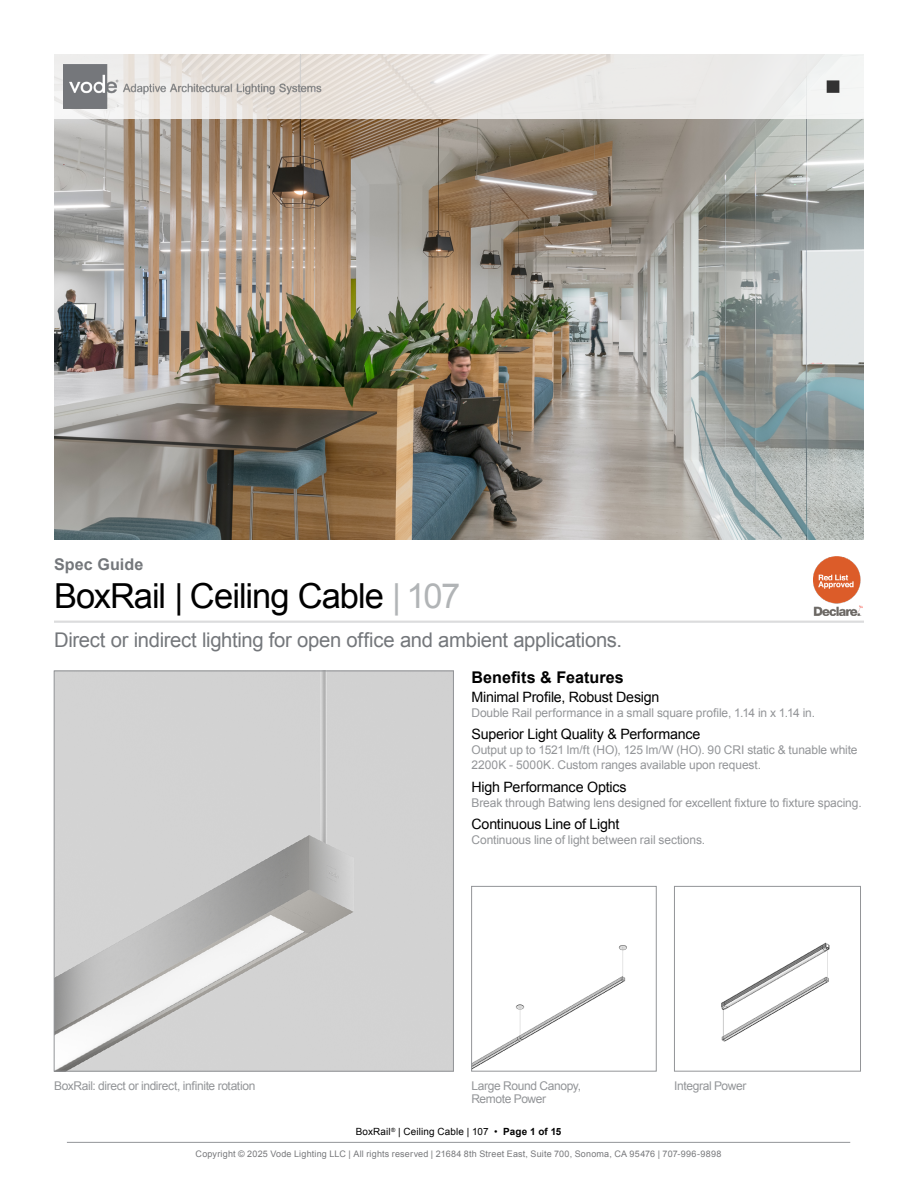
<style>
.page{position:relative;width:918px;height:1188px;background:#fff}
.page>*{position:absolute;margin:0;border:0;box-sizing:border-box;transform-origin:0 0}
.t1{font:34.5px "Arial";letter-spacing:-.03em;color:#000}
.t2{font:20.25px "Arial";letter-spacing:-.015em;color:#74777b}
.t3{font:700 16.2px "Arial";letter-spacing:.005em;color:#000}
.t4{font:700 16.2px "Arial";letter-spacing:.005em;color:#74777b}
.t5{font:14.25px "Arial";letter-spacing:-.015em;color:#000}
.t6{font:12px/15px "Arial";letter-spacing:-.01em;color:#939598}
.t7{font:12px/13.5px "Arial";letter-spacing:-.03em;color:#939598}
.t8{font:9.9px "Arial";letter-spacing:.015em;color:#000}
.t9{font:9px "Arial";letter-spacing:.02em;color:#77787b}
.s1{color:#b1b4b6}
.s2{font-weight:700}
</style>
<div class="page">
<hr style="left:67px;top:1142px;width:783px;height:1px;background:#939598">
<hr style="left:54px;top:621px;width:810px;height:2px;background:#9d9fa2">
<img style="left:54px;top:119px;width:810px;height:421px">
<svg style="left:54px;top:54px;width:810px;height:65px;background:#e9e6e3"></svg>
<img style="left:473px;top:945px;width:154px;height:124px">
<div style="left:471px;top:886px;width:185px;height:185px;border:1px solid #939598"></div>
<img style="left:721px;top:942px;width:109px;height:100px">
<div style="left:674px;top:886px;width:187px;height:185px;border:1px solid #939598"></div>
<img style="left:56px;top:673px;width:396px;height:396px">
<img style="left:64px;top:64px;width:262px;height:44px">
<img style="left:814px;top:556px;width:48px;height:59px">
<img style="left:808px;top:61px;width:50px;height:51px">
<h3 class="t4" style="left:54px;top:553px;width:91px">Spec Guide</h3>
<h1 class="t1" style="left:54px;top:573px;width:408px">BoxRail | Ceiling Cable <span class="s1">| 107</span></h1>
<h2 class="t2" style="left:54px;top:626px;width:570px">Direct or indirect lighting for open office and ambient applications.</h2>
<p class="t7" style="left:54px;top:1079px;width:203px">BoxRail: direct or indirect, infinite rotation</p>
<h3 class="t3" style="left:471px;top:666px;width:154px">Benefits &amp; Features</h3>
<p class="t5" style="left:471px;top:687px;width:190px">Minimal Profile, Robust Design</p>
<p class="t6" style="left:471px;top:705px;width:345px">Double Rail performance in a small square profile, 1.14 in x 1.14 in.</p>
<p class="t5" style="left:471px;top:725px;width:231px">Superior Light Quality &amp; Performance</p>
<p class="t6" style="left:471px;top:743px;width:388px">Output up to 1521 lm/ft (HO), 125 lm/W (HO). 90 CRI static &amp; tunable white<br>2200K - 5000K. Custom ranges available upon request.</p>
<p class="t5" style="left:471px;top:777px;width:157px">High Performance Optics</p>
<p class="t6" style="left:471px;top:795px;width:392px">Break through Batwing lens designed for excellent fixture to fixture spacing.</p>
<p class="t5" style="left:471px;top:815px;width:149px">Continuous Line of Light</p>
<p class="t6" style="left:471px;top:833px;width:235px">Continuous line of light between rail sections.</p>
<p class="t7" style="left:471px;top:1079px;width:111px">Large Round Canopy,<br>Remote Power</p>
<p class="t7" style="left:674px;top:1079px;width:74px">Integral Power</p>
<p class="t8" style="left:356px;top:1125px;width:207px">BoxRail<sup>®</sup> | Ceiling Cable | 107 • <span class="s2">Page 1 of 15</span></p>
<p class="t9" style="left:196px;top:1148px;width:527px">Copyright © 2025 Vode Lighting LLC | All rights reserved | 21684 8th Street East, Suite 700, Sonoma, CA 95476 | 707-996-9898</p>
</div>
